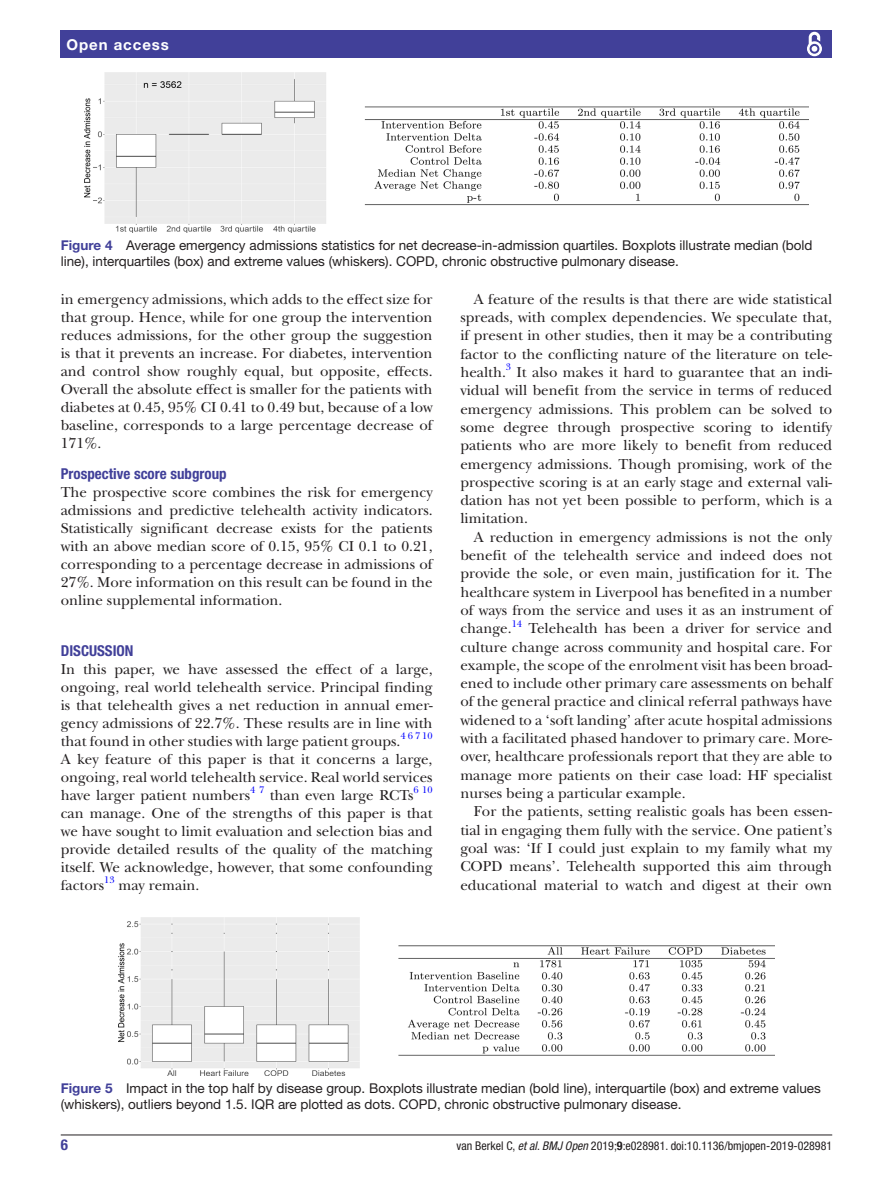
<style>
.page{position:relative;width:893px;height:1191px;background:#fff}
.page>*{position:absolute;margin:0;border:0;box-sizing:border-box;transform-origin:0 0}
.t1{font:15px/18.3px "New Baskerville";color:#231f20;text-align:justify}
.t2{font:700 condensed 15px "Helvetica Neue LT Std";color:#414099}
.t3{font:700 15px "Helvetica Neue LT Std";letter-spacing:.065em;color:#fff}
.t4{font:13.5px/16.2px "Helvetica Neue LT Std";color:#231f20}
.t5{font:condensed 12px "Helvetica Neue LT Std";color:#231f20}
.t6{font:9.9px "New Baskerville";color:#00f}
.s1{font-weight:700;color:#414099}
.s2{font-style:italic}
.s3{font-weight:700}
</style>
<div class="page">
<hr style="left:61px;top:1134px;width:771px;height:1px;background:#231f20">
<div style="left:61px;top:31px;width:771px;height:27px;background:#414099"></div>
<svg style="left:807px;top:31px;width:15px;height:26px"></svg>
<img style="left:85px;top:73px;width:723px;height:159px">
<img style="left:118px;top:917px;width:657px;height:158px">
<p class="t3" style="left:66px;top:35px;width:104px">Open access</p>
<p class="t4" style="left:61px;top:237px;width:753px"><span class="s1">Figure 4</span> Average emergency admissions statistics for net decrease-in-admission quartiles. Boxplots illustrate median (bold line), interquartiles (box) and extreme values (whiskers). COPD, chronic obstructive pulmonary disease.</p>
<p class="t1" style="left:61px;top:290px;width:373px">in emergency admissions, which adds to the effect size for that group. Hence, while for one group the intervention reduces admissions, for the other group the suggestion is that it prevents an increase. For diabetes, intervention and control show roughly equal, but opposite, effects.<br>Overall the absolute effect is smaller for the patients with diabetes at 0.45, 95% CI 0.41 to 0.49 but, because of a low baseline, corresponds to a large percentage decrease of 171%.</p>
<p class="t2" style="left:61px;top:465px;width:167px">Prospective score subgroup</p>
<p class="t1" style="left:61px;top:483px;width:373px">The prospective score combines the risk for emergency admissions and predictive telehealth activity indicators.<br>Statistically significant decrease exists for the patients with an above median score of 0.15, 95% CI 0.1 to 0.21, corresponding to a percentage decrease in admissions of 27%. More information on this result can be found in the online supplemental information.</p>
<p class="t2" style="left:61px;top:641px;width:45px">Discussio</p>
<p class="t2" style="left:125px;top:641px;width:10px">n</p>
<p class="t1" style="left:61px;top:660px;width:373px">In this paper, we have assessed the effect of a large, ongoing, real world telehealth service. Principal finding is that telehealth gives a net reduction in annual emer&shy;gency admissions of 22.7%. These results are in line with that found in other studies with large patient groups.</p>
<p class="t6" style="left:400px;top:730px;width:34px">4 6 7 10</p>
<p class="t1" style="left:61px;top:750px;width:373px">A key feature of this paper is that it concerns a large, ongoing, real world telehealth service. Real world services have larger patient numbers</p>
<p class="t6" style="left:250px;top:784px;width:16px">4 7</p>
<p class="t1" style="left:270px;top:786px;width:145px">than even large RCTs</p>
<p class="t6" style="left:413px;top:784px;width:21px">6 10</p>
<p class="t1" style="left:61px;top:804px;width:373px">can manage. One of the strengths of this paper is that we have sought to limit evaluation and selection bias and provide detailed results of the quality of the matching itself. We acknowledge, however, that some confounding factors</p>
<p class="t6" style="left:104px;top:874px;width:12px">13</p>
<p class="t1" style="left:118px;top:876px;width:83px">may remain.</p>
<p class="t1" style="left:460px;top:290px;width:373px;text-indent:14px">A feature of the results is that there are wide statistical spreads, with complex dependencies. We speculate that, if present in other studies, then it may be a contributing factor to the conflicting nature of the literature on tele&shy;health.</p>
<p class="t6" style="left:506px;top:361px;width:7px">3</p>
<p class="t1" style="left:460px;top:363px;width:373px;text-indent:56px">It also makes it hard to guarantee that an indi&shy;vidual will benefit from the service in terms of reduced emergency admissions. This problem can be solved to some degree through prospective scoring to identify patients who are more likely to benefit from reduced emergency admissions. Though promising, work of the prospective scoring is at an early stage and external vali&shy;dation has not yet been possible to perform, which is a limitation.</p>
<p class="t1" style="left:460px;top:528px;width:373px;text-indent:14px">A reduction in emergency admissions is not the only benefit of the telehealth service and indeed does not provide the sole, or even main, justification for it. The healthcare system in Liverpool has benefited in a number of ways from the service and uses it as an instrument of change.</p>
<p class="t6" style="left:512px;top:617px;width:12px">14</p>
<p class="t1" style="left:460px;top:619px;width:373px;text-indent:68px">Telehealth has been a driver for service and culture change across community and hospital care. For example, the scope of the enrolment visit has been broad&shy;ened to include other primary care assessments on behalf of the general practice and clinical referral pathways have widened to a ‘soft landing’ after acute hospital admissions with a facilitated phased handover to primary care. More&shy;over, healthcare professionals report that they are able to manage more patients on their case load: HF specialist nurses being a particular example.</p>
<p class="t1" style="left:460px;top:802px;width:373px;text-indent:14px">For the patients, setting realistic goals has been essen&shy;tial in engaging them fully with the service. One patient’s goal was: ‘If I could just explain to my family what my COPD means’. Telehealth supported this aim through educational material to watch and digest at their own</p>
<p class="t4" style="left:61px;top:1080px;width:762px"><span class="s1">Figure 5</span> Impact in the top half by disease group. Boxplots illustrate median (bold line), interquartile (box) and extreme values (whiskers), outliers beyond 1.5. IQR are plotted as dots. COPD, chronic obstructive pulmonary disease.</p>
<p class="t2" style="left:61px;top:1135px;width:9px">6</p>
<p class="t5" style="left:457px;top:1138px;width:377px">van Berkel C, <span class="s2">et al</span>. <span class="s2">BMJ Open</span> 2019;<span class="s3">9</span>:e028981. doi:10.1136/bmjopen-2019-028981</p>
</div>
